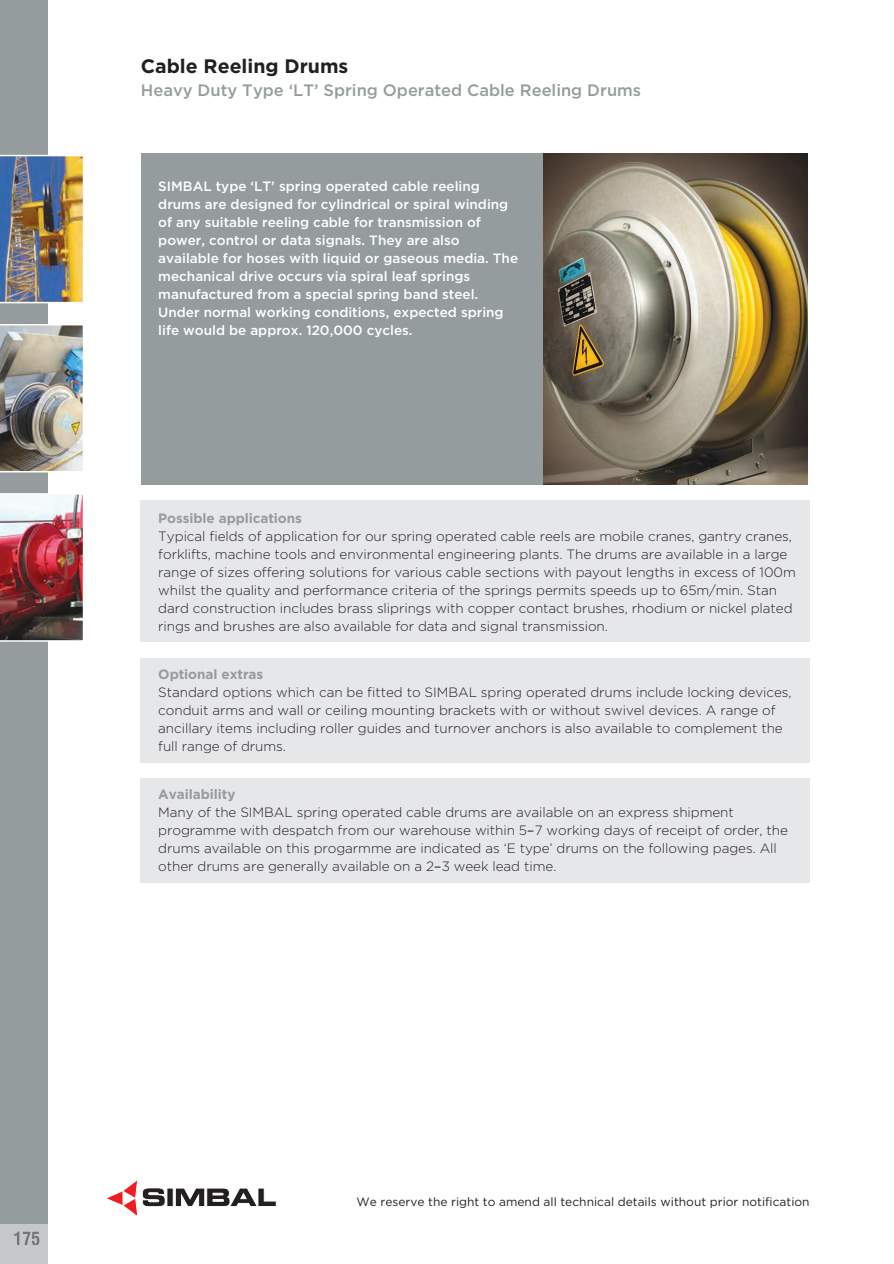
<style>
.page{position:relative;width:894px;height:1264px;background:#fff}
.page>*{position:absolute;margin:0;border:0;box-sizing:border-box;transform-origin:0 0}
.t1{font:700 19.5px "Gotham";color:#231f20}
.t2{font:500 16.5px "Gotham";color:#949c9e}
.t3{font:300 13.5px/18px "Gotham";letter-spacing:-.005em;color:#231f20}
.t4{font:500 13.5px/18px "Gotham";color:#fff}
.t5{font:700 13.5px "Gotham";letter-spacing:-.005em;color:#949c9e}
.t6{font:12px "Gotham";color:#231f20}
.s1{font-family:"Lucida Grande";font-weight:400}
</style>
<div class="page">
<div style="left:141px;top:153px;width:522px;height:332px;background:#949c9e"></div>
<img style="left:543px;top:153px;width:265px;height:332px">
<div style="left:141px;top:501px;width:669px;height:141px;background:#e6e7e9"></div>
<div style="left:141px;top:658px;width:669px;height:104px;background:#e6e7e9"></div>
<div style="left:141px;top:778px;width:669px;height:104px;background:#e6e7e9"></div>
<div style="left:0;top:0;width:48px;height:1227px;background:#949c9e"></div>
<div style="left:0;top:1224px;width:48px;height:39px;background:#c5c7c8"></div>
<svg style="left:107px;top:1180px;width:170px;height:36px"></svg>
<img style="left:0;top:155px;width:83px;height:148px">
<img style="left:0;top:324px;width:83px;height:148px">
<img style="left:0;top:493px;width:83px;height:148px">
<svg style="left:14px;top:1231px;width:25px;height:14px"></svg>
<h1 class="t1" style="left:141px;top:55px;width:209px">Cable Reeling Drums</h1>
<p class="t2" style="left:141px;top:80px;width:502px">Heavy Duty Type ‘LT’ Spring Operated Cable Reeling Drums</p>
<p class="t4" style="left:158px;top:177px;width:361px">SIMBAL type ‘LT’ spring operated cable reeling drums are designed for cylindrical or spiral winding of any suitable reeling cable for transmission of power, control or data signals. They are also available for hoses with liquid or gaseous media. The mechanical drive occurs via spiral leaf springs manufactured from a special spring band steel.<br>Under normal working conditions, expected spring life would be approx. 120,000 cycles.</p>
<p class="t5" style="left:158px;top:510px;width:145px">Possible applications</p>
<p class="t3" style="left:158px;top:527px;width:639px">Typical fields of application for our spring operated cable reels are mobile cranes, gantry cranes, forklifts, machine tools and environmental engineering plants. The drums are available in a large range of sizes offering solutions for various cable sections with payout lengths in excess of 100m whilst the quality and performance criteria of the springs permits speeds up to 65m/min. Stan dard construction includes brass sliprings with copper contact brushes, rhodium or nickel plated rings and brushes are also available for data and signal transmission.</p>
<p class="t5" style="left:158px;top:666px;width:106px">Optional extras</p>
<p class="t3" style="left:158px;top:683px;width:635px">Standard options which can be fitted to SIMBAL spring operated drums include locking devices, conduit arms and wall or ceiling mounting brackets with or without swivel devices. A range of ancillary items including roller guides and turnover anchors is also available to complement the full range of drums.</p>
<p class="t5" style="left:158px;top:786px;width:79px">Availability</p>
<p class="t3" style="left:158px;top:803px;width:631px">Many of the SIMBAL spring operated cable drums are available on an express shipment programme with despatch from our warehouse within 5<span class="s1">-</span>7 working days of receipt of order, the drums available on this progarmme are indicated as ‘E type’ drums on the following pages. All other drums are generally available on a 2<span class="s1">-</span>3 week lead time.</p>
<p class="t6" style="left:357px;top:1195px;width:455px">We reserve the right to amend all technical details without prior notification</p>
</div>
